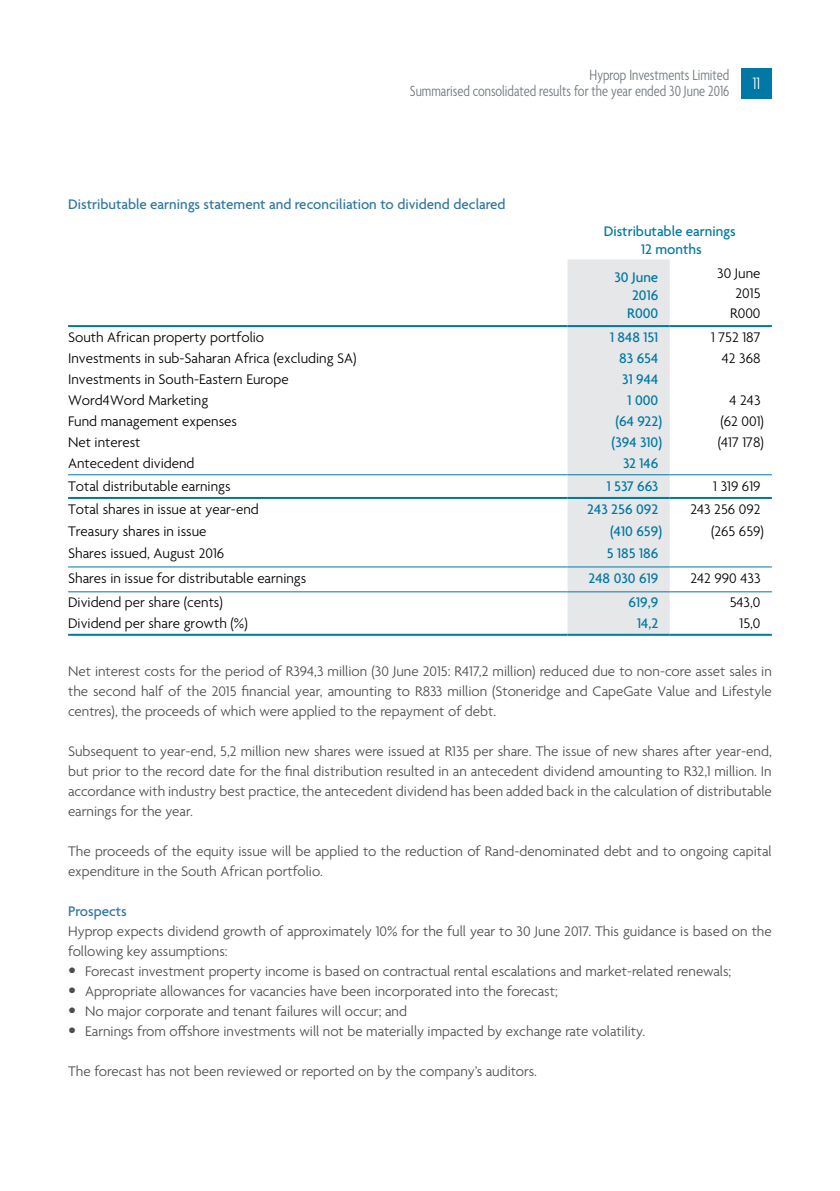
<style>
.page{position:relative;width:840px;height:1191px;background:#fff}
.page>*{position:absolute;margin:0;border:0;box-sizing:border-box;transform-origin:0 0}
.t1{font:300 condensed 18px "Agenda";color:#fff;scale:.95 1}
.t2{font:300 condensed 16px/16px "Agenda";color:#6f767b;text-align:right;scale:.95 1}
.t3{font:300 15px/20px "Agenda";color:#4d4d4f;text-align:justify}
.t4{font:300 15px/20px "Agenda";color:#000;text-align:right}
.t5{font:500 15px/18px "Agenda";color:#0078a5;text-align:center}
.t6{font:500 15px "Agenda";color:#2f76a2}
.s1{font-family:"Helvetica Neue LT Std";font-size:16px}
</style>
<div class="page">
<div style="left:740px;top:68px;width:31px;height:31px;background:#0078a5"></div>
<div style="left:567px;top:259px;width:102px;height:375px;background:#e6e7e8"></div>
<hr style="left:68px;top:566px;width:499px;height:1px;background:#0078a5">
<hr style="left:567px;top:566px;width:102px;height:1px;background:#0078a5">
<hr style="left:669px;top:566px;width:102px;height:1px;background:#0078a5">
<hr style="left:68px;top:591px;width:499px;height:1px;background:#0078a5">
<hr style="left:567px;top:591px;width:102px;height:1px;background:#0078a5">
<hr style="left:669px;top:591px;width:102px;height:1px;background:#0078a5">
<hr style="left:68px;top:325px;width:499px;height:2px;background:#0078a5">
<hr style="left:567px;top:325px;width:102px;height:2px;background:#0078a5">
<hr style="left:669px;top:325px;width:102px;height:2px;background:#0078a5">
<hr style="left:68px;top:497px;width:499px;height:2px;background:#0078a5">
<hr style="left:567px;top:497px;width:102px;height:2px;background:#0078a5">
<hr style="left:669px;top:497px;width:102px;height:2px;background:#0078a5">
<hr style="left:68px;top:474px;width:499px;height:1px;background:#0078a5">
<hr style="left:567px;top:474px;width:102px;height:1px;background:#0078a5">
<hr style="left:669px;top:474px;width:102px;height:1px;background:#0078a5">
<hr style="left:68px;top:634px;width:499px;height:2px;background:#0078a5">
<hr style="left:567px;top:634px;width:102px;height:2px;background:#0078a5">
<hr style="left:669px;top:634px;width:102px;height:2px;background:#0078a5">
<p class="t2" style="left:409px;top:67px;width:337px">Hyprop Investments Limited<br>Summarised consolidated results for the year ended 30 June 2016</p>
<p class="t1" style="left:752px;top:73px;width:9px">11</p>
<p class="t6" style="left:68px;top:196px;width:438px">Distributable earnings statement and reconciliation to dividend declared</p>
<p class="t5" style="left:603px;top:223px;width:133px">Distributable earnings<br>12 months</p>
<p class="t5" style="left:614px;top:269px;width:45px;text-align:right">30 June<br>2016<br>R000</p>
<p class="t4" style="left:716px;top:264px;width:45px">30 June<br>2015<br>R000</p>
<p class="t4" style="left:68px;top:328px;width:197px">South African property portfolio</p>
<p class="t5" style="left:609px;top:329px;width:50px">1 848 151</p>
<p class="t4" style="left:710px;top:328px;width:51px">1 752 187</p>
<p class="t4" style="left:68px;top:349px;width:290px">Investments in sub-Saharan Africa (excluding SA)</p>
<p class="t5" style="left:619px;top:350px;width:41px">83 654</p>
<p class="t4" style="left:721px;top:349px;width:40px">42 368</p>
<p class="t4" style="left:68px;top:370px;width:222px">Investments in South-Eastern Europe</p>
<p class="t5" style="left:622px;top:371px;width:38px">31 944</p>
<p class="t4" style="left:68px;top:391px;width:142px">Word4Word Marketing</p>
<p class="t5" style="left:627px;top:392px;width:32px">1 000</p>
<p class="t4" style="left:729px;top:391px;width:32px">4 243</p>
<p class="t4" style="left:68px;top:412px;width:170px">Fund management expenses</p>
<p class="t5" style="left:615px;top:413px;width:48px">(64 922)</p>
<p class="t4" style="left:720px;top:412px;width:45px">(62 001)</p>
<p class="t4" style="left:68px;top:433px;width:74px">Net interest</p>
<p class="t5" style="left:611px;top:434px;width:52px">(394 310)</p>
<p class="t4" style="left:717px;top:433px;width:47px">(417 178)</p>
<p class="t4" style="left:68px;top:454px;width:128px">Antecedent dividend</p>
<p class="t5" style="left:622px;top:455px;width:37px">32 146</p>
<p class="t4" style="left:68px;top:477px;width:164px">Total distributable earnings</p>
<p class="t5" style="left:606px;top:478px;width:53px">1 537 663</p>
<p class="t4" style="left:712px;top:477px;width:49px">1 319 619</p>
<p class="t4" style="left:68px;top:500px;width:192px">Total shares in issue at year-end</p>
<p class="t5" style="left:587px;top:501px;width:73px">243 256 092</p>
<p class="t4" style="left:690px;top:500px;width:72px">243 256 092</p>
<p class="t4" style="left:68px;top:522px;width:140px">Treasury shares in issue</p>
<p class="t5" style="left:609px;top:523px;width:53px">(410 659)</p>
<p class="t4" style="left:710px;top:522px;width:54px">(265 659)</p>
<p class="t4" style="left:68px;top:544px;width:157px">Shares issued, August 2016</p>
<p class="t5" style="left:606px;top:545px;width:53px">5 185 186</p>
<p class="t4" style="left:68px;top:569px;width:240px">Shares in issue for distributable earnings</p>
<p class="t5" style="left:588px;top:570px;width:71px">248 030 619</p>
<p class="t4" style="left:690px;top:569px;width:72px">242 990 433</p>
<p class="t4" style="left:68px;top:593px;width:156px">Dividend per share (cents)</p>
<p class="t5" style="left:628px;top:594px;width:31px">619,9</p>
<p class="t4" style="left:729px;top:593px;width:32px">543,0</p>
<p class="t4" style="left:68px;top:614px;width:181px">Dividend per share growth (%)</p>
<p class="t5" style="left:636px;top:615px;width:23px">14,2</p>
<p class="t4" style="left:739px;top:614px;width:22px">15,0</p>
<p class="t3" style="left:68px;top:662px;width:704px">Net interest costs for the period of R394,3 million (30 June 2015: R417,2 million) reduced due to non-core asset sales in the second half of the 2015 financial year, amounting to R833 million (Stoneridge and CapeGate Value and Lifestyle centres), the proceeds of which were applied to the repayment of debt.</p>
<p class="t3" style="left:68px;top:742px;width:705px">Subsequent to year-end, 5,2 million new shares were issued at R135 per share. The issue of new shares after year-end, but prior to the record date for the final distribution resulted in an antecedent dividend amounting to R32,1 million. In accordance with industry best practice, the antecedent dividend has been added back in the calculation of distributable earnings for the year.</p>
<p class="t3" style="left:68px;top:842px;width:704px">The proceeds of the equity issue will be applied to the reduction of Rand-denominated debt and to ongoing capital expenditure in the South African portfolio.</p>
<p class="t6" style="left:68px;top:903px;width:60px">Prospects</p>
<p class="t3" style="left:68px;top:922px;width:704px">Hyprop expects dividend growth of approximately 10% for the full year to 30 June 2017. This guidance is based on the following key assumptions:</p>
<p class="t3" style="left:68px;top:962px;width:664px"><span class="s1">•</span> Forecast investment property income is based on contractual rental escalations and market-related renewals;</p>
<p class="t3" style="left:68px;top:982px;width:491px"><span class="s1">•</span> Appropriate allowances for vacancies have been incorporated into the forecast;</p>
<p class="t3" style="left:68px;top:1002px;width:340px"><span class="s1">•</span> No major corporate and tenant failures will occur; and</p>
<p class="t3" style="left:68px;top:1022px;width:578px"><span class="s1">•</span> Earnings from offshore investments will not be materially impacted by exchange rate volatility.</p>
<p class="t3" style="left:68px;top:1062px;width:470px">The forecast has not been reviewed or reported on by the company’s auditors.</p>
</div>
